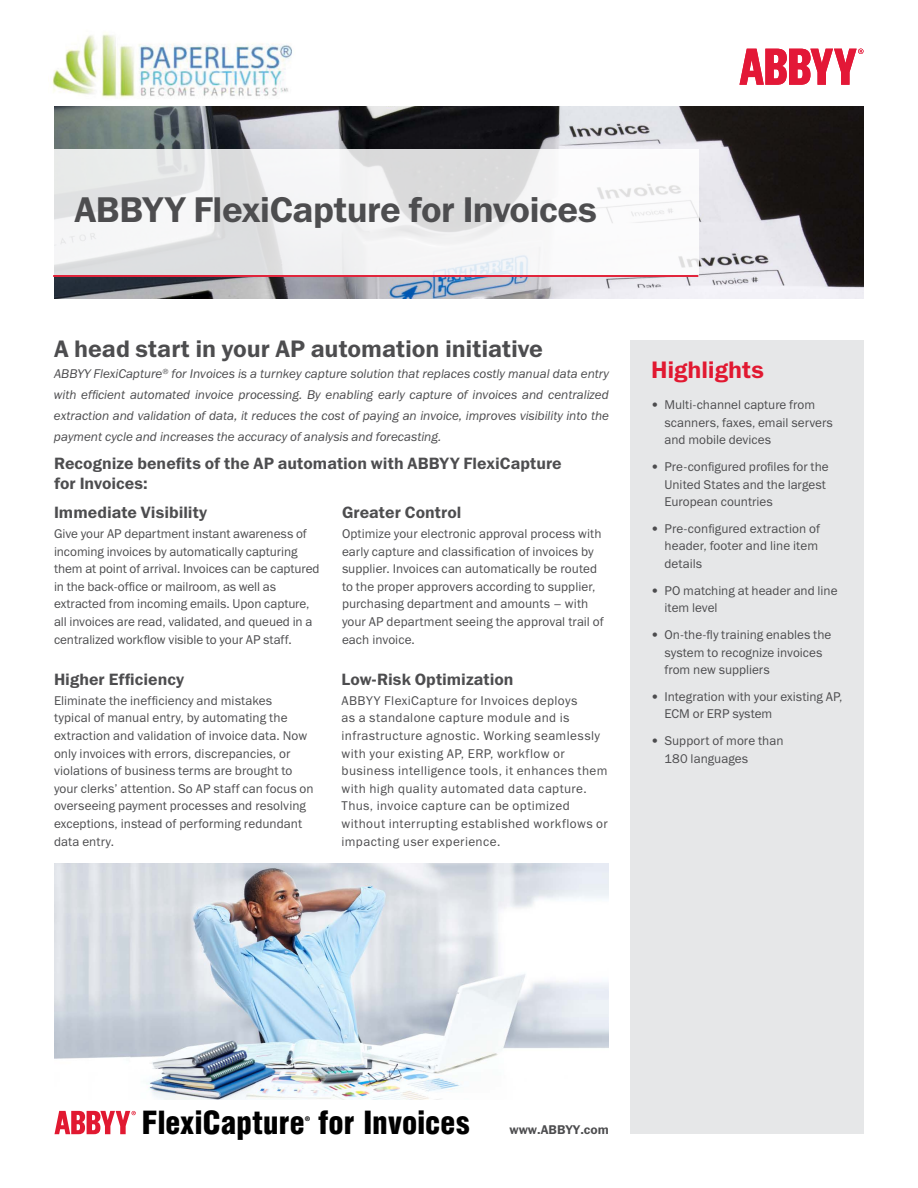
<style>
.page{position:relative;width:918px;height:1188px;background:#fff}
.page>*{position:absolute;margin:0;border:0;box-sizing:border-box;transform-origin:0 0}
.t1{font:36px "Franklin Gothic Demi ITC";letter-spacing:-.015em;color:#4d4d4f}
.t2{font:900 32.55px "Helios Cond";letter-spacing:-.005em;color:#000}
.t3{font:24px "Franklin Gothic Demi ITC";letter-spacing:-.005em;color:#4d4d4f}
.t4{font:24px "Franklin Gothic Demi ITC";color:#e11931}
.t5{font:16.5px/19.5px "Franklin Gothic Demi ITC";color:#4d4d4f}
.t6{font:12.75px/17.5px "Franklin Gothic Book ITC";letter-spacing:.005em;color:#4d4d4f}
.t7{font:italic 12.75px/21px "Franklin Gothic Book ITC";color:#4d4d4f;text-align:justify}
.t8{font:12.75px/17.5px "Franklin Gothic Book ITC";letter-spacing:.03em;color:#4d4d4f}
.t9{font:12.75px "Franklin Gothic Demi ITC";color:#4d4d4f}
.t10{font:900 6.6px "Helios Cond";color:#000}
</style>
<div class="page">
<img style="left:54px;top:106px;width:810px;height:192px">
<svg style="left:54px;top:150px;width:644px;height:125px;fill:#f3f3f5"></svg>
<hr style="left:53px;top:275px;width:645px;height:2px;background:#e11931">
<svg style="left:740px;top:49px;width:123px;height:36px"></svg>
<svg style="left:55px;top:1111px;width:81px;height:23px"></svg>
<div style="left:630px;top:341px;width:234px;height:793px;background:#e6e7e8"></div>
<img style="left:55px;top:863px;width:554px;height:237px">
<img style="left:52px;top:33px;width:241px;height:65px">
<h1 class="t1" style="left:74px;top:188px;width:524px">ABBYY FlexiCapture for Invoices</h1>
<h3 class="t3" style="left:54px;top:334px;width:491px">A head start in your AP automation initiative</h3>
<p class="t7" style="left:54px;top:363px;width:557px">ABBYY FlexiCapture<sup>®</sup> for Invoices is a turnkey capture solution that replaces costly manual data entry with efficient automated invoice processing. By enabling early capture of invoices and centralized extraction and validation of data, it reduces the cost of paying an invoice, improves visibility into the payment cycle and increases the accuracy of analysis and forecasting.</p>
<p class="t5" style="left:54px;top:455px;width:509px">Recognize benefits of the AP automation with ABBYY FlexiCapture for Invoices:</p>
<p class="t5" style="left:54px;top:503px;width:155px">Immediate Visibility</p>
<p class="t6" style="left:54px;top:524px;width:267px">Give your AP department instant awareness of incoming invoices by automatically capturing them at point of arrival. Invoices can be captured in the back-office or mailroom, as well as extracted from incoming emails. Upon capture, all invoices are read, validated, and queued in a centralized workflow visible to your AP staff.</p>
<p class="t5" style="left:54px;top:670px;width:132px">Higher Efficiency</p>
<p class="t6" style="left:54px;top:691px;width:261px">Eliminate the inefficiency and mistakes<br>typical of manual entry, by automating the extraction and validation of invoice data. Now only invoices with errors, discrepancies, or violations of business terms are brought to your clerks’ attention. So AP staff can focus on overseeing payment processes and resolving exceptions, instead of performing redundant data entry.</p>
<p class="t5" style="left:342px;top:503px;width:121px">Greater Control</p>
<p class="t6" style="left:342px;top:524px;width:263px">Optimize your electronic approval process with early capture and classification of invoices by supplier. Invoices can automatically be routed to the proper approvers according to supplier, purchasing department and amounts – with your AP department seeing the approval trail of each invoice.</p>
<p class="t5" style="left:342px;top:670px;width:173px">Low-Risk Optimization</p>
<p class="t8" style="left:342px;top:691px;width:268px">ABBYY FlexiCapture for Invoices deploys<br>as a standalone capture module and is infrastructure agnostic. Working seamlessly with your existing AP, ERP, workflow or business intelligence tools, it enhances them with high quality automated data capture.<br>Thus, invoice capture can be optimized without interrupting established workflows or impacting user experience.</p>
<h3 class="t4" style="left:651px;top:355px;width:114px">Highlights</h3>
<p class="t6" style="left:665px;top:396px;width:170px;text-indent:-14px">• Multi-channel capture from scanners, faxes, email servers and mobile devices</p>
<p class="t6" style="left:665px;top:458px;width:166px;text-indent:-14px">• Pre-configured profiles for the<br>United States and the largest<br>European countries</p>
<p class="t6" style="left:665px;top:519px;width:157px;text-indent:-14px">• Pre-configured extraction of header, footer and line item details</p>
<p class="t6" style="left:665px;top:581px;width:174px;text-indent:-14px">• PO matching at header and line item level</p>
<p class="t6" style="left:665px;top:626px;width:168px;text-indent:-14px">• On-the-fly training enables the system to recognize invoices from new suppliers</p>
<p class="t6" style="left:665px;top:687px;width:180px;text-indent:-14px">• Integration with your existing AP,<br>ECM or ERP system</p>
<p class="t6" style="left:665px;top:732px;width:121px;text-indent:-14px">• Support of more than<br>180 languages</p>
<h2 class="t2" style="left:142px;top:1105px;width:330px">FlexiCapture for Invoices</h2>
<p class="t10" style="left:305px;top:1115px;width:7px">®</p>
<p class="t9" style="left:509px;top:1122px;width:101px">www.ABBYY.com</p>
</div>
